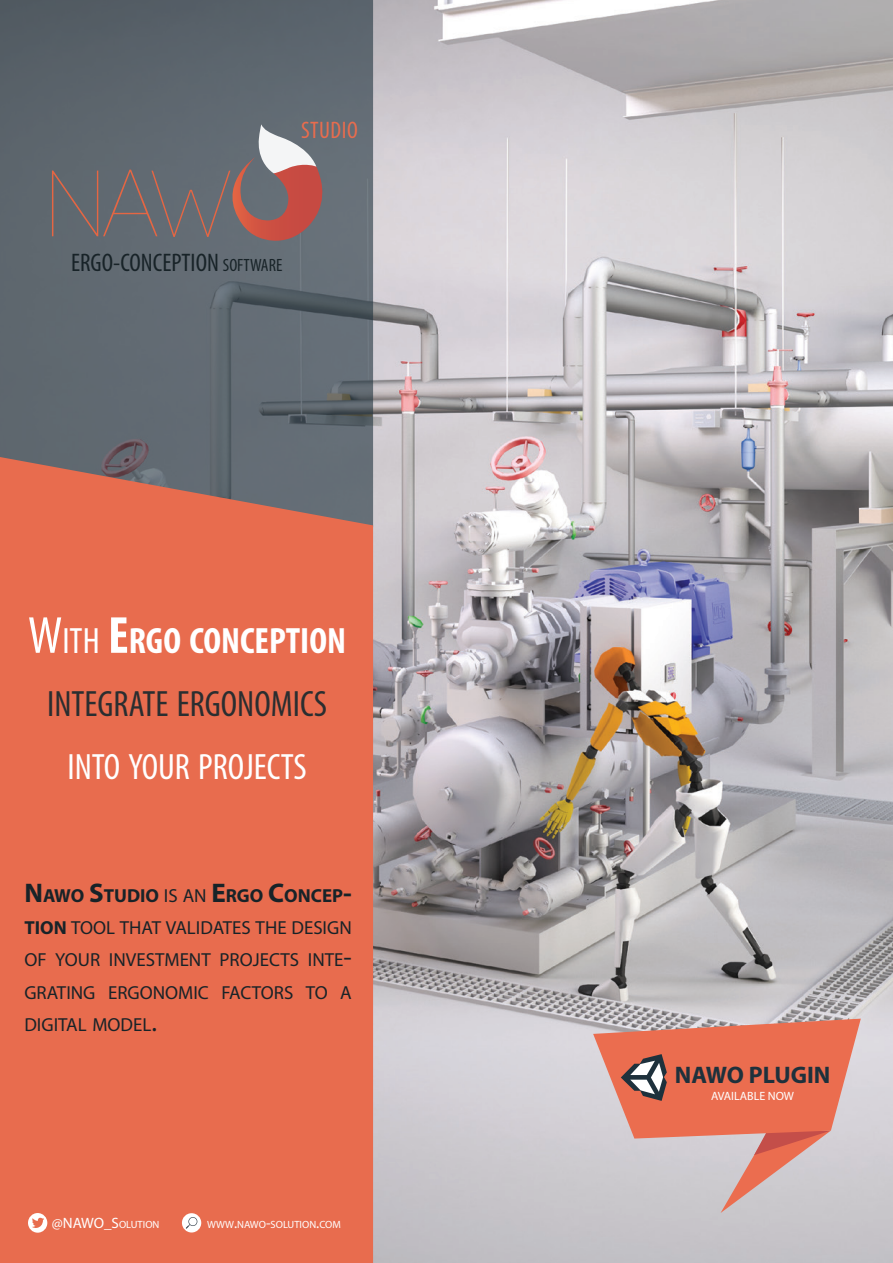
<style>
.page{position:relative;width:893px;height:1263px;background:#fff}
.page>*{position:absolute;margin:0;border:0;box-sizing:border-box;transform-origin:0 0}
.t1{font:300 93.9px "Code";color:#e56643}
.t2{font:condensed 36.75px "Myriad Pro";color:#2a2e30}
.t3{font:700 condensed 36.75px "Myriad Pro";color:#fff}
.t4{font:condensed 36.75px "Myriad Pro";color:#fff}
.t5{font:condensed 25.5px "Myriad Pro";color:#182328}
.t6{font:700 24px "Myriad Pro";color:#1e313c}
.t7{font:condensed 24px "Myriad Pro";letter-spacing:.02em;color:#e86c4e}
.t8{font:18.9px/32.4px "Myriad Pro";color:#182328}
.t9{font:condensed 17.85px "Myriad Pro";color:#182328}
.t10{font:15px "Myriad Pro";color:#fff}
.t11{font:12px "Myriad Pro";color:#fff}
.t12{font:10.5px "Myriad Pro";color:#fff}
.s1{font-weight:400;font-size:52.5px}
.s2{font-weight:400}
.s3{font-size:52.5px}
.s4{font-weight:700;font-size:27px}
.s5{font-weight:700}
.s6{font-size:27px}
.s7{font-size:10.5px}
.s8{font-size:15px}
</style>
<div class="page">
<img style="left:373px;top:0;width:520px;height:1263px">
<svg style="left:0;top:0;width:373px;height:457px;background:#5e676f"></svg>
<div style="left:0;top:457px;width:373px;height:806px;background:#e86c4e"></div>
<svg style="left:28px;top:1213px;width:19px;height:20px"></svg>
<div style="left:182px;top:1213px;width:19px;height:19px;background:#fff;border-radius:50%"></div>
<svg style="left:186px;top:1217px;width:11px;height:11px"></svg>
<svg style="left:214px;top:124px;width:116px;height:119px;background:#8d7476"></svg>
<svg style="left:593px;top:1019px;width:268px;height:194px;background:#d9988c"></svg>
<p class="t1" style="left:48px;top:158px;width:185px">NAW</p>
<p class="t5" style="left:71px;top:247px;width:11px">ERGO</p>
<p class="t5" style="left:113px;top:247px;width:18px">-CONCEPTION</p>
<p class="t9" style="left:223px;top:254px;width:61px">SOFTWARE</p>
<p class="t7" style="left:301px;top:116px;width:58px">STUDIO</p>
<p class="t3" style="left:28px;top:618px;width:320px"><span class="s1">W</span><span class="s2">ITH</span> <span class="s3">E</span>RGO CONCEPTION</p>
<p class="t2" style="left:47px;top:681px;width:281px">INTEGRATE ERGONOMICS</p>
<p class="t4" style="left:67px;top:744px;width:241px">INTO YOUR PROJECTS</p>
<p class="t8" style="left:24px;top:879px;width:329px"><span class="s4">N</span><span class="s5">AWO</span> <span class="s4">S</span><span class="s5">TUDIO</span> IS AN <span class="s4">E</span><span class="s5">RGO</span> <span class="s4">C</span><span class="s5">ONCEP</span><span class="s4">-<br></span><span class="s5">TION</span> TOOL THAT VALIDATES THE DESIGN<br>OF YOUR INVESTMENT PROJECTS INTE<span class="s6">-<br></span>GRATING ERGONO</p>
<p class="t8" style="left:178px;top:976px;width:174px">MIC FACTORS TO A</p>
<p class="t8" style="left:24px;top:1008px;width:134px">DIGITAL MODEL<span class="s6">.</span></p>
<p class="t10" style="left:52px;top:1214px;width:102px">@NAWO_S<span class="s7">OLUTION</span></p>
<p class="t12" style="left:207px;top:1218px;width:39px">WWW<span class="s8">.</span>NAWO</p>
<p class="t12" style="left:266px;top:1218px;width:76px"><span class="s8">-</span>SOLUTION <span class="s8">.</span>COM</p>
<p class="t6" style="left:675px;top:1059px;width:157px">NAWO PLUGIN</p>
<p class="t11" style="left:711px;top:1089px;width:84px">AVAILABLE NOW</p>
</div>
